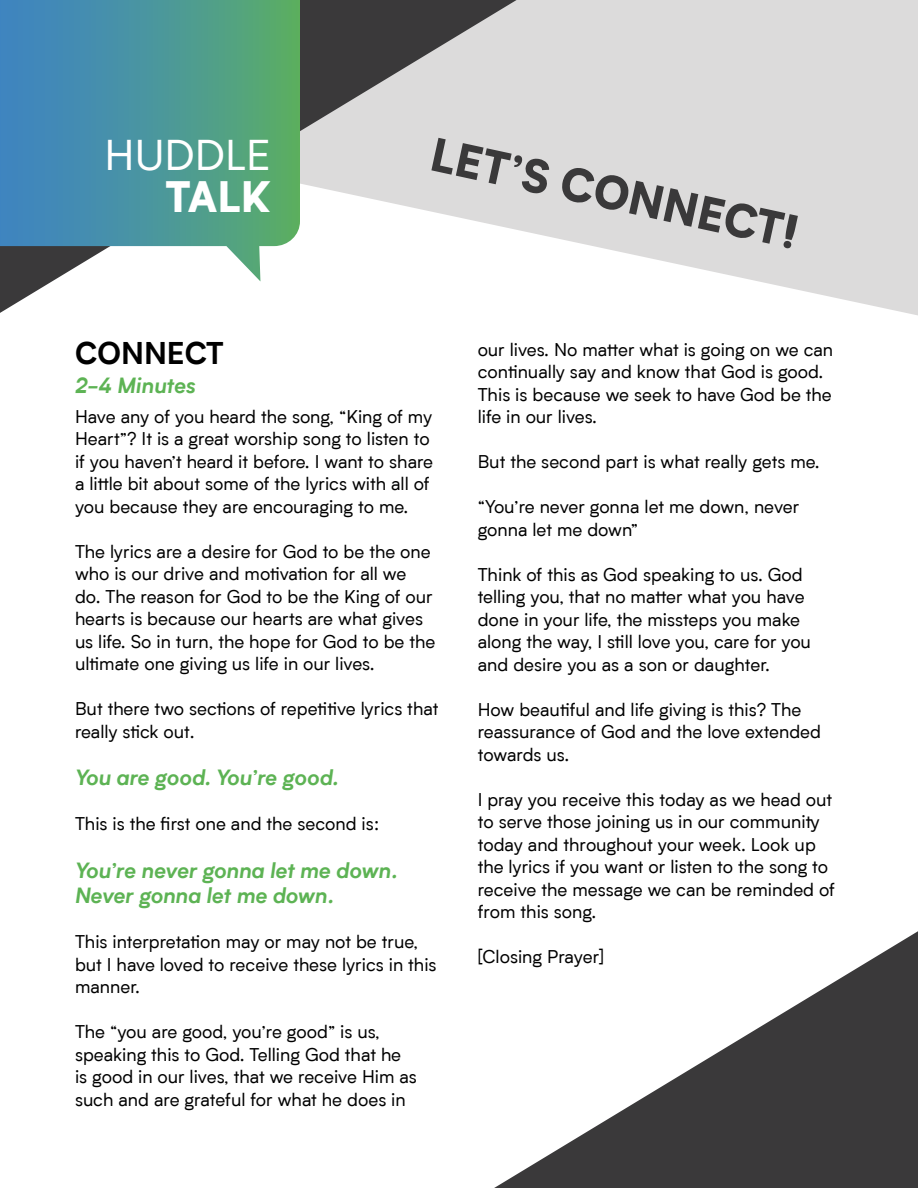
<style>
.page{position:relative;width:918px;height:1188px;background:#fff}
.page>*{position:absolute;margin:0;border:0;box-sizing:border-box;transform-origin:0 0}
.t1{font:900 45px "Biotif";color:#3a393a}
.t2{font:42px "Biotif";color:#fff}
.t3{font:900 42px "Biotif";color:#fff}
.t4{font:700 30px "Biotif";color:#000}
.t5{font:italic 700 21px/25.2px "Biotif";letter-spacing:-.005em;color:#5db354}
.t6{font:18px/22.5px "Biotif";color:#000}
</style>
<div class="page">
<svg style="left:517px;top:0;width:401px;height:315px;background:#e0dfdf"></svg>
<svg style="left:0;top:0;width:517px;height:313px"></svg>
<svg style="left:0;top:0;width:300px;height:281px;background:#599c9e"></svg>
<svg style="left:494px;top:931px;width:424px;height:257px"></svg>
<h2 class="t2" style="left:105px;top:127px;width:168px">HUDDLE</h2>
<h2 class="t3" style="left:165px;top:164px;width:107px">TALK</h2>
<h1 class="t1" style="left:439px;top:120px;width:376px;rotate:12deg">LET’S CONNECT!</h1>
<h3 class="t4" style="left:75px;top:331px;width:150px">CONNECT</h3>
<p class="t5" style="left:75px;top:371px;width:122px">2-4 Minutes</p>
<p class="t6" style="left:75px;top:404px;width:360px">Have any of you heard the song, “King of my Heart”? It is a great worship song to listen to if you haven’t heard it before. I want to share a little bit about some of the lyrics with all of you because they are encouraging to me.</p>
<p class="t6" style="left:75px;top:539px;width:362px">The lyrics are a desire for God to be the one who is our drive and motivation for all we do. The reason for God to be the King of our hearts is because our hearts are what gives us life. So in turn, the hope for God to be the ultimate one giving us life in our lives.</p>
<p class="t6" style="left:75px;top:697px;width:365px">But there two sections of repetitive lyrics that really stick out.</p>
<p class="t5" style="left:75px;top:764px;width:265px">You are good. You’re good.</p>
<p class="t6" style="left:75px;top:812px;width:306px">This is the first one and the second is:</p>
<p class="t5" style="left:75px;top:857px;width:324px">You’re never gonna let me down.<br>Never gonna let me down.</p>
<p class="t6" style="left:75px;top:930px;width:363px">This interpretation may or may not be true, but I have loved to receive these lyrics in this manner.</p>
<p class="t6" style="left:75px;top:1020px;width:344px">The “you are good, you’re good” is us, speaking this to God. Telling God that he is good in our lives, that we receive Him as such and are grateful for what he does in</p>
<p class="t6" style="left:478px;top:337px;width:357px">our lives. No matter what is going on we can continually say and know that God is good.<br>This is because we seek to have God be the life in our lives.</p>
<p class="t6" style="left:478px;top:450px;width:343px">But the second part is what really gets me.</p>
<p class="t6" style="left:478px;top:495px;width:323px">“You’re never gonna let me down, never gonna let me down”</p>
<p class="t6" style="left:478px;top:562px;width:335px">Think of this as God speaking to us. God telling you, that no matter what you have done in your life, the missteps you make along the way, I still love you, care for you and desire you as a son or daughter.</p>
<p class="t6" style="left:478px;top:697px;width:345px">How beautiful and life giving is this? The reassurance of God and the love extended towards us.</p>
<p class="t6" style="left:478px;top:787px;width:359px">I pray you receive this today as we head out to serve those joining us in our community today and throughout your week. Look up the lyrics if you want or listen to the song to receive the message we can be reminded of from this song.</p>
<p class="t6" style="left:478px;top:945px;width:128px">[Closing Prayer]</p>
</div>
